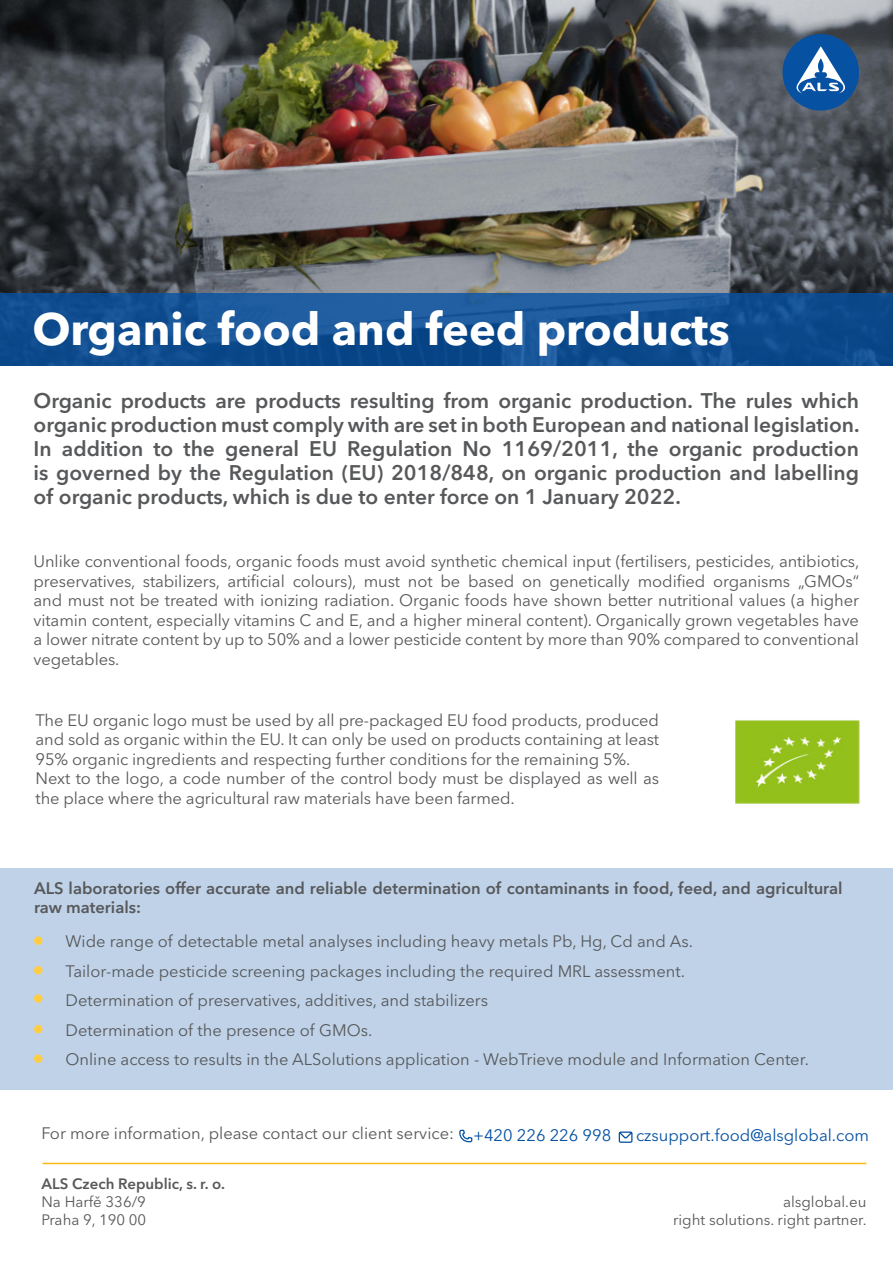
<style>
.page{position:relative;width:893px;height:1263px;background:#fff}
.page>*{position:absolute;margin:0;border:0;box-sizing:border-box;transform-origin:0 0}
.NADPIS_LETÁKU{font:700 45px "Avenir Next LT Pro";color:#fff}
.Text_rámeček{font:600 21px/24px "Avenir Next LT Pro";color:#57585a;text-align:justify}
.Text_rámeček-2{font:16.5px/19.5px "Avenir Next LT Pro";letter-spacing:-.005em;color:#57585a;text-align:justify}
.Odražený_text{font:16.5px "Avenir Next LT Pro";color:#57585a}
.Text_rámeček-3{font:600 16.5px/19.5px "Avenir Next LT Pro";color:#57585a}
.t1{font:16.5px "Avenir Next LT Pro";color:#0551a3}
.Kontakt_pod_čarou{font:15px "Avenir Next LT Pro";color:#57585a}
.t2{font:600 15px "Avenir Next LT Pro";color:#57585a}
</style>
<div class="page">
<img style="left:0;top:0;width:893px;height:366px">
<div style="left:0;top:868px;width:893px;height:222px;background:#bfd2e8"></div>
<svg style="left:0;top:293px;width:893px;height:72px;background:#124f92"></svg>
<div style="left:783px;top:34px;width:76px;height:77px;background:#0651a2;border-radius:50%"></div>
<svg style="left:796px;top:46px;width:49px;height:47px"></svg>
<img style="left:735px;top:720px;width:125px;height:84px">
<hr style="left:43px;top:1163px;width:823px;height:1px;background:#fcb814">
<div style="left:34px;top:936px;width:9px;height:9px;background:#ffcd42;border-radius:50%"></div>
<div style="left:34px;top:966px;width:9px;height:8px;background:#ffcd42;border-radius:50%"></div>
<div style="left:34px;top:994px;width:9px;height:9px;background:#ffcd42;border-radius:50%"></div>
<div style="left:34px;top:1025px;width:9px;height:8px;background:#ffcd42;border-radius:50%"></div>
<div style="left:34px;top:1054px;width:9px;height:9px;background:#ffcd42;border-radius:50%"></div>
<svg style="left:459px;top:1129px;width:14px;height:14px"></svg>
<svg style="left:618px;top:1131px;width:15px;height:12px"></svg>
<p class="NADPIS_LETÁKU" style="left:32px;top:302px;width:699px">Organic food and feed products</p>
<p class="Text_rámeček" style="left:34px;top:389px;width:827px">Organic products are products resulting from organic production. The rules which organic production must comply with are set in both European and national legislation.<br>In addition to the general EU Regulation No 1169/2011, the organic production is governed by the Regulation (EU) 2018/848, on organic production and labelling of organic products, which is due to enter force on 1 January 2022.</p>
<p class="Text_rámeček-2" style="left:34px;top:552px;width:827px">Unlike conventional foods, organic foods must avoid synthetic chemical input (fertilisers, pesticides, antibiotics, preservatives, stabilizers, artificial colours), must not be based on genetically modified organisms „GMOs“ and must not be treated with ionizing radiation. Organic foods have shown better nutritional values (a higher vitamin content, especially vitamins C and E, and a higher mineral content). Organically grown vegetables have a lower nitrate content by up to 50% and a lower pesticide content by more than 90% compared to conventional vegetables.</p>
<p class="Text_rámeček-2" style="left:36px;top:710px;width:625px">The EU organic logo must be used by all pre-packaged EU food products, produced and sold as organic within the EU. It can only be used on products containing at least 95% organic ingredients and respecting further conditions for the remaining 5%.</p>
<p class="Text_rámeček-2" style="left:36px;top:769px;width:625px">Next to the logo, a code number of the control body must be displayed as well as the place where the agricultural raw materials have been farmed.</p>
<p class="Text_rámeček-3" style="left:34px;top:878px;width:810px">ALS laboratories offer accurate and reliable determination of contaminants in food, feed, and agricultural raw materials:</p>
<p class="Odražený_text" style="left:66px;top:932px;width:629px">Wide range of detectable metal analyses including heavy metals Pb, Hg, Cd and As.</p>
<p class="Odražený_text" style="left:66px;top:961px;width:621px">Tailor-made pesticide screening packages including the required MRL assessment.</p>
<p class="Odražený_text" style="left:66px;top:991px;width:424px">Determination of preservatives, additives, and stabilizers</p>
<p class="Odražený_text" style="left:66px;top:1020px;width:308px">Determination of the presence of GMOs.</p>
<p class="Odražený_text" style="left:66px;top:1050px;width:745px">Online access to results in the ALSolutions application - WebTrieve module and Information Center.</p>
<p class="Text_rámeček-2" style="left:41px;top:1124px;width:414px">For more information, please contact our client service:</p>
<p class="t1" style="left:473px;top:1125px;width:140px">+420 226 226 998</p>
<p class="t1" style="left:636px;top:1125px;width:235px">czsupport.food@alsglobal.com</p>
<p class="t2" style="left:41px;top:1175px;width:185px">ALS Czech Republic, s. r. o.</p>
<p class="Kontakt_pod_čarou" style="left:41px;top:1193px;width:106px">Na Harfě 336/9</p>
<p class="Kontakt_pod_čarou" style="left:41px;top:1211px;width:106px">Praha 9, 190 00</p>
<p class="Kontakt_pod_čarou" style="left:783px;top:1193px;width:85px">alsglobal.eu</p>
<p class="Kontakt_pod_čarou" style="left:673px;top:1211px;width:195px">right solutions. right partner.</p>
</div>
